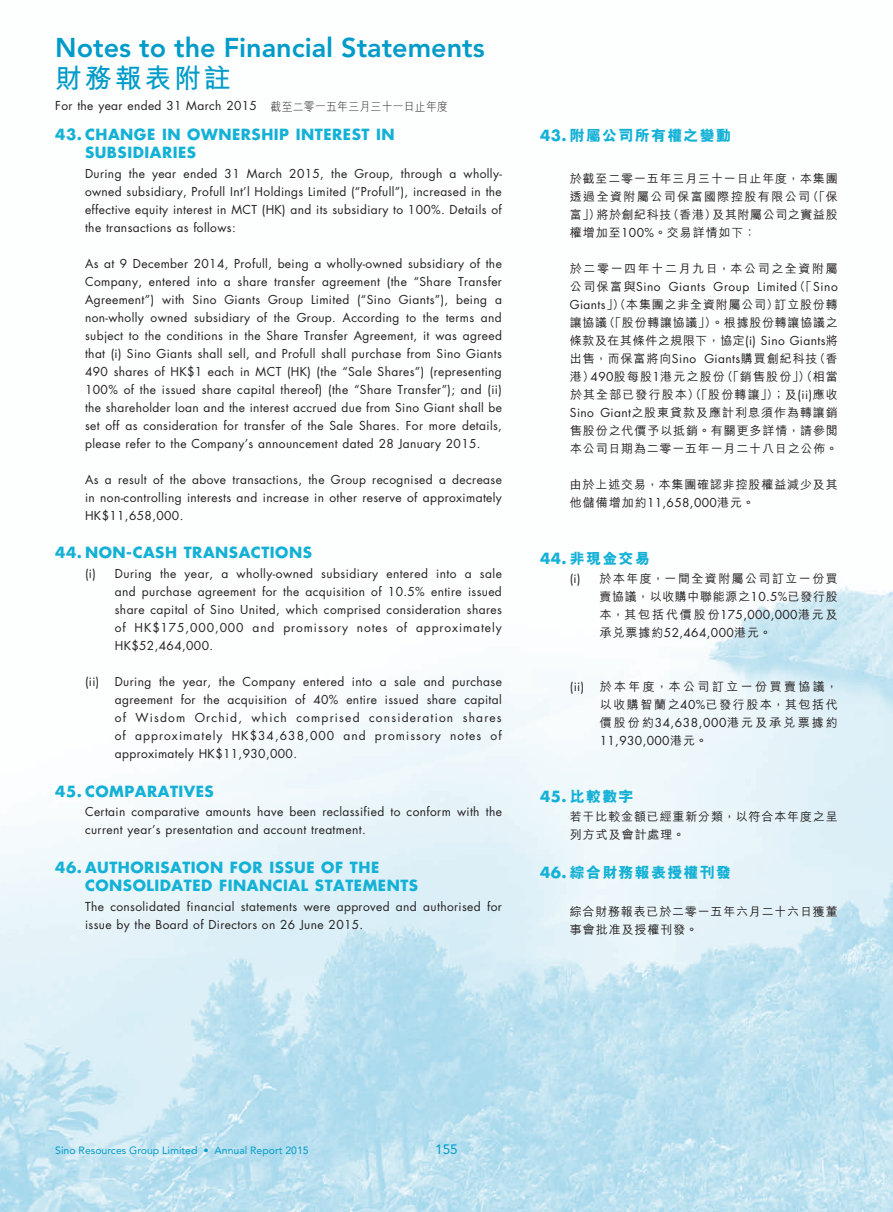
<style>
.page{position:relative;width:893px;height:1212px;background:#fff}
.page>*{position:absolute;margin:0;border:0;box-sizing:border-box;transform-origin:0 0}
.t1{font:800 27px "Avenir LT Std";color:#009bc8}
.t2{font:700 27px "M Hei HK";letter-spacing:.1em;color:#009bc8}
.t3{font:700 15px/18px "Futura Std";letter-spacing:.035em;color:#14b1d6}
.t4{font:800 15px "M Hei HK";letter-spacing:.085em;color:#14b1d6}
.t5{font:13.5px "Avenir LT Std";color:#009bc8}
.t6{font:12px/18px "Futura Std";letter-spacing:.03em;color:#231f20;text-align:justify}
.t7{font:500 12px/18px "M Hei HK";letter-spacing:.08em;color:#231f20;text-align:justify}
.t8{font:500 12px "M Hei HK";letter-spacing:.135em;color:#231f20}
.t9{font:10.5px "Avenir LT Std";color:#009bc8}
.s1{font-family:"M Hei HK";font-weight:300}
.s2{font-family:"Futura Std";font-weight:700}
.s3{font-family:"Futura Std";font-weight:400}
.s4{font-family:"M Hei HK";font-weight:500}
</style>
<div class="page">
<img style="left:0;top:585px;width:893px;height:627px">
<h1 class="t1" style="left:55px;top:32px;width:431px">Notes to the Financial Statements</h1>
<h1 class="t2" style="left:55px;top:59px;width:177px">財務報表附註</h1>
<p class="t6" style="left:55px;top:97px;width:394px">For the year ended 31 March 2015 <span class="s1">截至二零一五年三月三十一日止年度</span></p>
<p class="t3" style="left:85px;top:125px;width:311px;text-indent:-30px">43. CHANGE IN OWNERSHIP INTEREST IN<br>SUBSIDIARIES</p>
<p class="t6" style="left:85px;top:164px;width:418px">During the year ended 31 March 2015, the Group, through a wholly&shy;owned subsidiary, Profull Int’l Holdings Limited (“Profull”), increased in the effective equity interest in MCT (HK) and its subsidiary to 100%. Details of the transactions as follows:</p>
<p class="t6" style="left:85px;top:254px;width:418px">As at 9 December 2014, Profull, being a wholly-owned subsidiary of the Company, entered into a share transfer agreement (the “Share Transfer Agreement”) with Sino Giants Group Limited (“Sino Giants”), being a non-wholly owned subsidiary of the Group. According to the terms and subject to the conditions in the Share Transfer Agreement, it was agreed that (i) Sino Giants shall sell, and Profull shall purchase from Sino Giants 490 shares of HK$1 each in MCT (HK) (the “Sale Shares”) (representing 100% of the issued share capital thereof) (the “Share Transfer”); and (ii) the shareholder loan and the interest accrued due from Sino Giant shall be set off as consideration for transfer of the Sale Shares. For more details, please refer to the Company’s announcement dated 28 January 2015.</p>
<p class="t6" style="left:85px;top:470px;width:418px">As a result of the above transactions, the Group recognised a decrease in non-controlling interests and increase in other reserve of approximately HK$11,658,000.</p>
<p class="t3" style="left:55px;top:543px;width:258px">44. NON-CASH TRANSACTIONS</p>
<p class="t6" style="left:115px;top:565px;width:389px;text-indent:-30px">(i) During the year, a wholly-owned subsidiary entered into a sale and purchase agreement for the acquisition of 10.5% entire issued share capital of Sino United, which comprised consideration shares of HK$175,000,000 and promissory notes of approximately HK$52,464,000.</p>
<p class="t6" style="left:115px;top:673px;width:389px;text-indent:-30px">(ii) During the year, the Company entered into a sale and purchase agreement for the acquisition of 40% entire issued share capital of Wisdom Orchid, which comprised consideration shares of approximately HK$34,638,000 and promissory notes of approximately HK$11,930,000.</p>
<p class="t3" style="left:55px;top:782px;width:160px">45. COMPARATIVES</p>
<p class="t6" style="left:85px;top:803px;width:418px">Certain comparative amounts have been reclassified to conform with the current year’s presentation and account treatment.</p>
<p class="t3" style="left:85px;top:858px;width:335px;text-indent:-30px">46. AUTHORISATION FOR ISSUE OF THE<br>CONSOLIDATED FINANCIAL STATEMENTS</p>
<p class="t6" style="left:85px;top:897px;width:418px">The consolidated financial statements were approved and authorised for issue by the Board of Directors on 26 June 2015.</p>
<p class="t4" style="left:540px;top:125px;width:193px"><span class="s2">43.</span> 附屬公司所有權之變動</p>
<p class="t7" style="left:570px;top:168px;width:269px">於截至二零一五年三月三十一日止年度，本集團透過全資附屬公司保富國際控股有限公司（「保富」）將於創紀科技（香港）及其附屬公司之實益股權增加至<span class="s3">100%</span>。交易詳情如下：</p>
<p class="t8" style="left:570px;top:260px;width:269px">於二零一四年十二月九日，本公司之全資附屬</p>
<p class="t6" style="left:570px;top:278px;width:269px"><span class="s4">公司保富與</span>Sino Giants Group Limited<span class="s4">（「</span>Sino</p>
<p class="t7" style="left:570px;top:294px;width:270px"><span class="s3">Giants</span>」）（本集團之非全資附屬公司）訂立股份轉讓協議（「股份轉讓協議」）。根據股份轉讓協議之條款及在其條件之規限下，協定<span class="s3">(i) Sino Giants</span>將出售，而保富將向<span class="s3">Sino Giants</span>購買創紀科技（香港）<span class="s3">490</span>股每股<span class="s3">1</span>港元之股份（「銷售股份」）（相當於其全部已發行股本）（「股份轉讓」）；及<span class="s3">(ii)</span>應收<span class="s3">Sino Giant</span>之股東貸款及應計利息須作為轉讓銷售股份之代價予以抵銷。有關更多詳情，請參閱本公司日期為二零一五年一月二十八日之公佈。</p>
<p class="t7" style="left:570px;top:474px;width:269px">由於上述交易，本集團確認非控股權益減少及其</p>
<p class="t6" style="left:570px;top:494px;width:186px"><span class="s4">他儲備增加約</span>11,658,000<span class="s4">港元。</span></p>
<p class="t4" style="left:540px;top:548px;width:111px"><span class="s2">44.</span> 非現金交易</p>
<p class="t7" style="left:600px;top:569px;width:240px;text-indent:-30px"><span class="s3">(i)</span> 於本年度，一間全資附屬公司訂立一份買賣協議，以收購中聯能源之<span class="s3">10.5%</span>已發行股本，其包括代價股份<span class="s3">175,000,000</span>港元及</p>
<p class="t6" style="left:600px;top:624px;width:173px"><span class="s4">承兌票據約</span>52,464,000<span class="s4">港元。</span></p>
<p class="t7" style="left:600px;top:677px;width:240px;text-indent:-30px"><span class="s3">(ii)</span> 於本年度，本公司訂立一份買賣協議，以收購智蘭之<span class="s3">40%</span>已發行股本，其包括代價股份約<span class="s3">34,638,000</span>港元及承兌票據約</p>
<p class="t6" style="left:600px;top:732px;width:109px">11,930,000<span class="s4">港元。</span></p>
<p class="t4" style="left:540px;top:786px;width:95px"><span class="s2">45.</span> 比較數字</p>
<p class="t7" style="left:570px;top:807px;width:269px">若干比較金額已經重新分類，以符合本年度之呈列方式及會計處理。</p>
<p class="t4" style="left:540px;top:862px;width:193px"><span class="s2">46.</span> 綜合財務報表授權刊發</p>
<p class="t7" style="left:570px;top:901px;width:269px">綜合財務報表已於二零一五年六月二十六日獲董事會批准及授權刊發。</p>
<p class="t9" style="left:55px;top:1144px;width:255px">Sino Resources Group Limited • Annual Report 2015</p>
<p class="t5" style="left:435px;top:1141px;width:24px">155</p>
</div>
